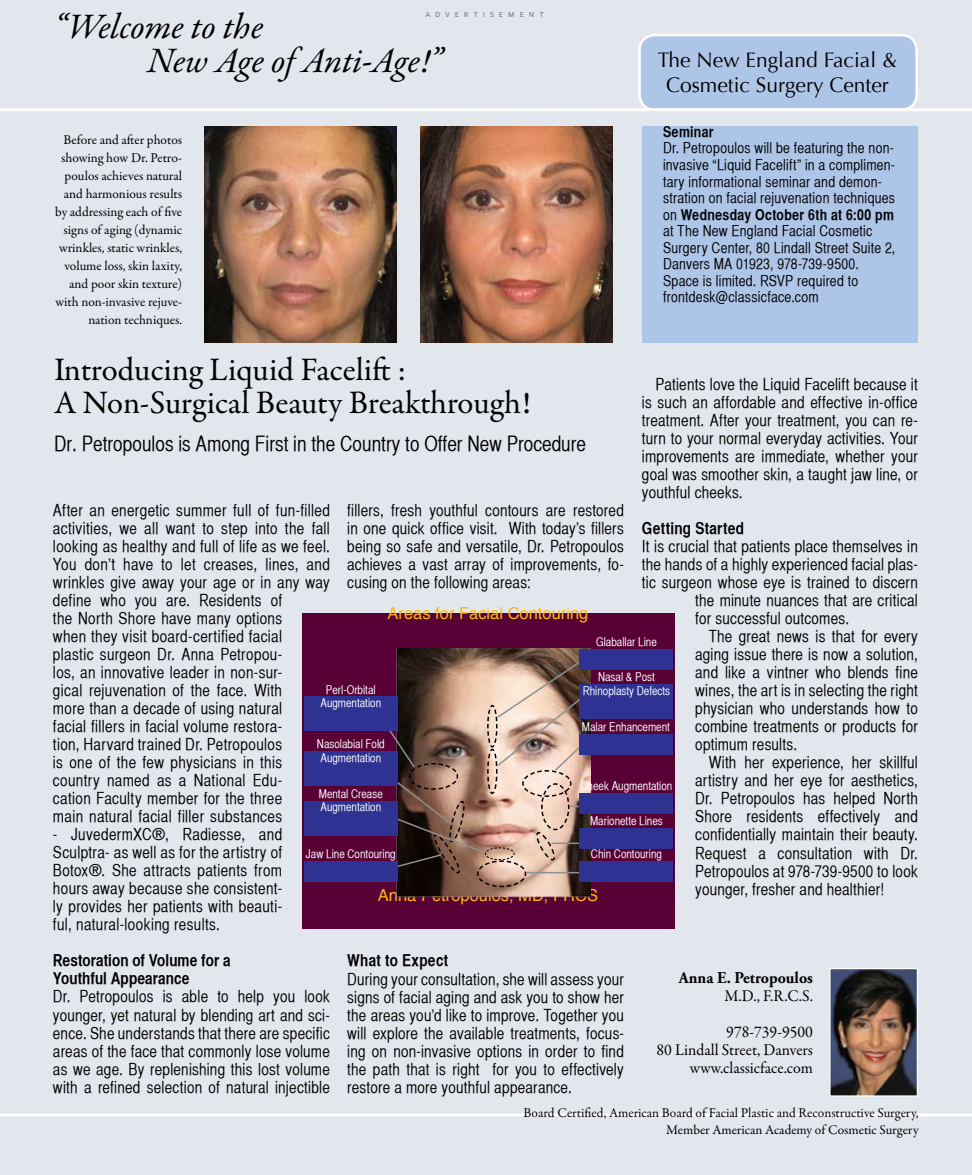
<style>
.page{position:relative;width:972px;height:1175px;background:#fff}
.page>*{position:absolute;margin:0;border:0;box-sizing:border-box;transform-origin:0 0}
.t1{font:italic 36px/34.5px "Garamond Premr Pro";letter-spacing:-.01em;color:#000}
.t2{font:33px/33px "Garamond Premr Pro";color:#000}
.t3{font:21px "Helvetica CY Plain";color:#000}
.t4{font:21px/25.2px "Optima";color:#000;text-align:center}
.t5{font:16.5px/18px "Helvetica CY Plain";letter-spacing:.015em;color:#000;text-align:justify}
.t6{font:16.5px/18px "Helvetica CY Bold";letter-spacing:.005em;color:#000}
.t7{font:16.5px/36px "Garamond Premr Pro";color:#000}
.t8{font:16.5px "Helvetica";color:#fdb813}
.t9{font:700 16.5px "Adobe Garamond Pro";color:#000}
.t10{font:15px/16.5px "Helvetica CY Plain";letter-spacing:.015em;color:#000}
.t11{font:15px "Helvetica CY Bold";letter-spacing:.02em;color:#000}
.t12{font:13.5px/18px "Garamond Premr Pro";letter-spacing:-.005em;color:#000;text-align:right}
.t13{font:12px/13.5px "Helvetica CY Plain";color:#fff;text-align:center}
.t14{font:10.5px "Freight Sans Book SC";letter-spacing:.45em;color:#6d6f71}
.s1{font-family:"Helvetica CY Plain"}
</style>
<div class="page">
<div style="left:0;top:0;width:972px;height:1174px;background:#e2e7ed"></div>
<div style="left:642px;top:126px;width:276px;height:216px;background:#adc5e7"></div>
<img style="left:420px;top:126px;width:192px;height:216px">
<img style="left:205px;top:126px;width:192px;height:216px">
<div style="left:640px;top:35px;width:277px;height:75px;background:#adc5e7;border-radius:15px"></div>
<div style="left:638px;top:34px;width:280px;height:77px;border:3px solid #fff;border-radius:15px"></div>
<hr style="left:0;top:108px;width:972px;height:3px;background:#fff">
<img style="left:829px;top:968px;width:89px;height:129px">
<hr style="left:0;top:1113px;width:972px;height:3px;background:#fff">
<div style="left:302px;top:614px;width:373px;height:315px;background:#580036"></div>
<img style="left:396px;top:648px;width:194px;height:250px">
<div style="left:580px;top:649px;width:93px;height:21px;background:#2d3293"></div>
<div style="left:580px;top:684px;width:93px;height:35px;background:#2d3293"></div>
<div style="left:579px;top:734px;width:94px;height:21px;background:#2d3293"></div>
<div style="left:580px;top:861px;width:93px;height:20px;background:#2d3293"></div>
<div style="left:580px;top:828px;width:93px;height:21px;background:#2d3293"></div>
<div style="left:580px;top:793px;width:93px;height:21px;background:#2d3293"></div>
<div style="left:304px;top:696px;width:94px;height:35px;background:#2d3293"></div>
<svg style="left:383px;top:659px;width:208px;height:229px;background:#987c73"></svg>
<div style="left:304px;top:861px;width:94px;height:20px;background:#2d3293"></div>
<div style="left:304px;top:751px;width:94px;height:34px;background:#2d3293"></div>
<div style="left:304px;top:800px;width:94px;height:35px;background:#2d3293"></div>
<h1 class="t1" style="left:147px;top:11px;width:297px;text-indent:-93px">“Welcome to the<br>New Age of Anti-Age!”</h1>
<p class="t14" style="left:425px;top:8px;width:120px">advertisement</p>
<p class="t4" style="left:658px;top:48px;width:241px">The New England Facial &amp;<br>Cosmetic Surgery Center</p>
<p class="t11" style="left:663px;top:123px;width:52px">Seminar</p>
<p class="t10" style="left:663px;top:140px;width:234px">Dr. Petropoulos will be featuring the non&shy;invasive “Liquid Facelift” in a complimen&shy;tary informational seminar and demon&shy;stration on facial rejuvenation techniques</p>
<p class="t11" style="left:663px;top:205px;width:232px"><span class="s1">on</span> Wednesday October 6th at 6:00 pm</p>
<p class="t10" style="left:663px;top:222px;width:234px">at The New England Facial Cosmetic Surgery Center, 80 Lindall Street Suite 2, Danvers MA 01923, 978-739-9500.<br>Space is limited. RSVP required to frontdesk@classicface.com</p>
<p class="t12" style="left:55px;top:131px;width:129px">Before and after photos showing how Dr. Petro&shy;poulos achieves natural and harmonious results by addressing each of five signs of aging (dynamic wrinkles, static wrinkles, volume loss, skin laxity, and poor skin texture) with non-invasive rejuve&shy;nation techniques.</p>
<h2 class="t2" style="left:54px;top:354px;width:479px">Introducing Liquid Facelift :<br>A Non-Surgical Beauty Breakthrough!</h2>
<p class="t3" style="left:54px;top:431px;width:534px">Dr. Petropoulos is Among First in the Country to Offer New Procedure</p>
<p class="t5" style="left:642px;top:375px;width:277px;text-indent:13px">Patients love the Liquid Facelift because it is such an affordable and effective in-office treatment. After your treatment, you can re&shy;turn to your normal everyday activities. Your improvements are immediate, whether your goal was smoother skin, a taught jaw line, or youthful cheeks.</p>
<p class="t6" style="left:642px;top:519px;width:104px">Getting Started</p>
<p class="t5" style="left:642px;top:537px;width:277px">It is crucial that patients place themselves in</p>
<p class="t5" style="left:642px;top:555px;width:277px">the hands of a highly experienced facial plas-</p>
<p class="t5" style="left:642px;top:573px;width:277px">tic surgeon whose eye is trained to discern</p>
<p class="t5" style="left:695px;top:591px;width:224px">the minute nuances that are critical</p>
<p class="t5" style="left:695px;top:609px;width:155px">for successful outcomes.</p>
<p class="t5" style="left:709px;top:627px;width:211px">The great news is that for every</p>
<p class="t5" style="left:695px;top:645px;width:224px">aging issue there is now a solution,</p>
<p class="t5" style="left:695px;top:663px;width:224px">and like a vintner who blends fine</p>
<p class="t5" style="left:695px;top:681px;width:224px">wines, the art is in selecting the right</p>
<p class="t5" style="left:695px;top:699px;width:224px">physician who understands how to</p>
<p class="t5" style="left:695px;top:717px;width:224px">combine treatments or products for</p>
<p class="t5" style="left:695px;top:735px;width:103px">optimum results.</p>
<p class="t5" style="left:709px;top:753px;width:211px">With her experience, her skillful</p>
<p class="t5" style="left:695px;top:771px;width:224px">artistry and her eye for aesthetics,</p>
<p class="t5" style="left:695px;top:789px;width:224px">Dr. Petropoulos has helped North</p>
<p class="t5" style="left:695px;top:807px;width:224px">Shore residents effectively and</p>
<p class="t5" style="left:695px;top:825px;width:224px">confidentially maintain their beauty.</p>
<p class="t5" style="left:695px;top:843px;width:224px">Request a consultation with Dr.</p>
<p class="t5" style="left:695px;top:861px;width:224px">Petropoulos at 978-739-9500 to look</p>
<p class="t5" style="left:695px;top:879px;width:190px">younger, fresher and healthier!</p>
<p class="t5" style="left:53px;top:501px;width:279px;text-align:left">After an energetic summer full of fun-filled activities, we all want to step into the fall looking as healthy and full of life as we feel.<br>You don’t have to let creases, lines, and wrinkles give away your age or in any way define who you are. Residents of<br>the North Shore have many options<br>when they visit board-certified facial<br>plastic surgeon Dr. Anna Petropou-<br>los, an innovative leader in non-sur-<br>gical rejuvenation of the face. With<br>more than a decade of using natural<br>facial fillers in facial volume restora-<br>tion, Harvard trained Dr. Petropoulos<br>is one of the few physicians in this country named as a National Edu-<br>cation Faculty member for the three<br>main natural facial filler substances</p>
<p class="t5" style="left:53px;top:825px;width:231px">- JuvedermXC®, Radiesse, and Sculptra- as well as for the artistry of Botox®. She attracts patients from hours away because she consistent&shy;ly provides her patients with beauti&shy;ful, natural-looking results.</p>
<p class="t6" style="left:53px;top:951px;width:179px">Restoration of Volume for a<br>Youthful Appearance</p>
<p class="t5" style="left:53px;top:987px;width:279px">Dr. Petropoulos is able to help you look younger, yet natural by blending art and sci&shy;ence. She understands that there are specific areas of the face that commonly lose volume as we age. By replenishing this lost volume with a refined selection of natural injectible</p>
<p class="t5" style="left:347px;top:501px;width:278px">fillers, fresh youthful contours are restored in one quick office visit. With today’s fillers being so safe and versatile, Dr. Petropoulos achieves a vast array of improvements, fo&shy;cusing on the following areas:</p>
<p class="t8" style="left:388px;top:600px;width:202px">Areas for Facial Contouring</p>
<p class="t13" style="left:596px;top:635px;width:62px">Glaballar Line</p>
<p class="t13" style="left:583px;top:670px;width:89px">Nasal &amp; Post<br>Rhinoplasty Defects</p>
<p class="t13" style="left:582px;top:719px;width:90px">Malar Enhancement</p>
<p class="t13" style="left:320px;top:682px;width:62px">Perl-Orbital<br>Augmentation</p>
<p class="t13" style="left:317px;top:737px;width:69px;text-align:left">Nasolabial Fold<br>Augmentation</p>
<p class="t13" style="left:319px;top:786px;width:65px;text-align:left">Mental Crease<br>Augmentation</p>
<p class="t13" style="left:581px;top:779px;width:93px">Cheek Augmentation</p>
<p class="t13" style="left:590px;top:814px;width:74px">Marionette Lines</p>
<p class="t13" style="left:306px;top:846px;width:91px">Jaw Line Contouring</p>
<p class="t13" style="left:591px;top:846px;width:73px">Chin Contouring</p>
<p class="t8" style="left:378px;top:883px;width:222px">Anna Petropoulos, MD, FRCS</p>
<p class="t6" style="left:347px;top:951px;width:103px">What to Expect</p>
<p class="t5" style="left:347px;top:969px;width:278px">During your consultation, she will assess your signs of facial aging and ask you to show her the areas you’d like to improve. Together you will explore the available treatments, focus&shy;ing on non-invasive options in order to find the path that is right for you to effectively restore a more youthful appearance.</p>
<p class="t9" style="left:679px;top:968px;width:136px">Anna E. Petropoulos</p>
<p class="t7" style="left:725px;top:978px;width:90px">M.D., F.R.C.S.<br>978-739-9500</p>
<p class="t7" style="left:656px;top:1041px;width:158px;line-height:18px;text-align:right">80 Lindall Street, Danvers www.classicface.com</p>
<p class="t12" style="left:524px;top:1105px;width:397px;line-height:16.5px">Board Certified, American Board of Facial Plastic and Reconstructive Surgery,<br>Member American Academy of Cosmetic Surgery</p>
</div>
